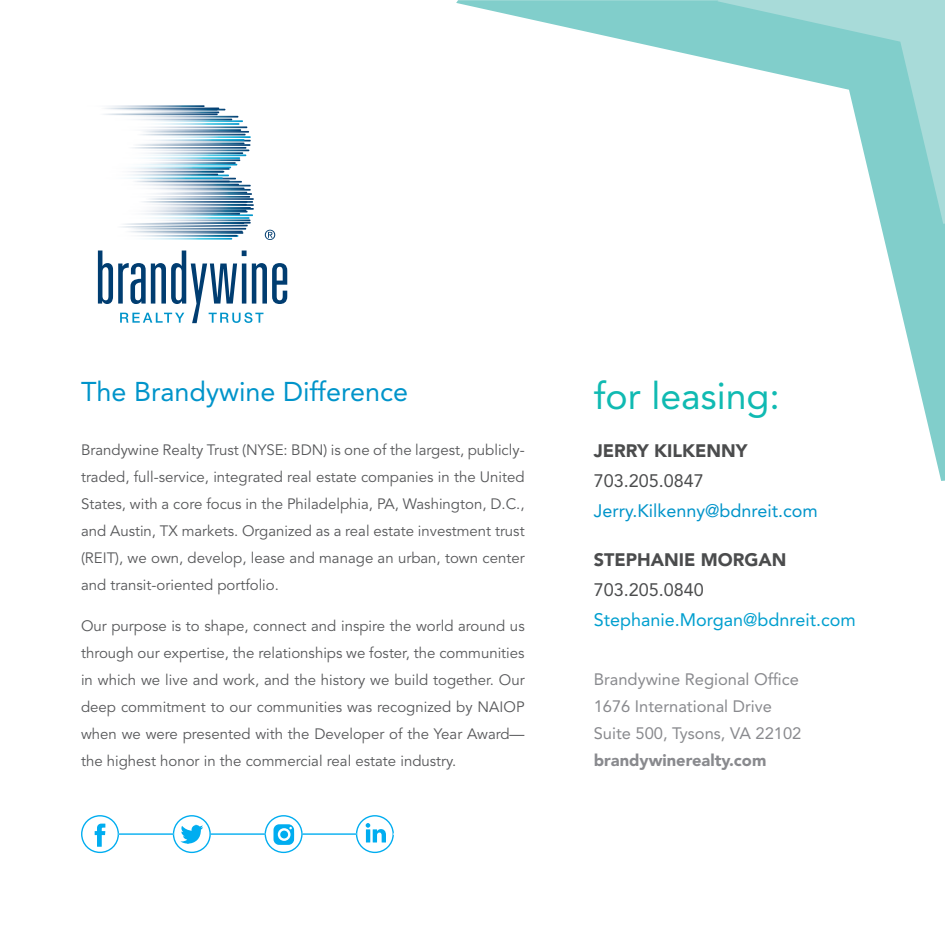
<style>
.page{position:relative;width:945px;height:945px;background:#fff}
.page>*{position:absolute;margin:0;border:0;box-sizing:border-box;transform-origin:0 0}
.Subhead{font:37.5px "Avenir LT Std";color:#10bab2}
.Header_01{font:27px "Avenir LT Std";color:#0094ca}
.Back_Page_Body_Text{font:900 18px "Avenir LT Std";color:#4b4c4d}
.Back_Page_Body_Text-2{font:18px "Avenir LT Std";color:#009fcf}
.Back_Page_Body_Text-3{font:18px "Avenir LT Std";color:#0094ca}
.Back_Page_Body_Text-4{font:18px "Avenir LT Std";color:#4b4c4d}
.Back_Page_Body_Text-5{font:16.5px "Avenir LT Std";color:#898a8e}
.Back_Page_Body_Text-6{font:900 16.5px "Avenir LT Std";color:#898a8e}
.Body{font:15px/27px "Avenir LT Std";color:#57585a;text-align:justify}
</style>
<div class="page">
<svg style="left:456px;top:0;width:489px;height:481px"></svg>
<svg style="left:717px;top:0;width:228px;height:224px"></svg>
<svg style="left:104px;top:105px;width:150px;height:135px"></svg>
<svg style="left:98px;top:251px;width:189px;height:72px"></svg>
<svg style="left:265px;top:230px;width:10px;height:10px"></svg>
<svg style="left:81px;top:815px;width:313px;height:38px"></svg>
<p class="Header_01" style="left:81px;top:376px;width:329px">The Brandywine Difference</p>
<p class="Body" style="left:81px;top:437px;width:445px">Brandywine Realty Trust (NYSE: BDN) is one of the largest, publicly&shy;traded, full-service, integrated real estate companies in the United States, with a core focus in the Philadelphia, PA, Washington, D.C., and Austin, TX markets. Organized as a real estate investment trust (REIT), we own, develop, lease and manage an urban, town center and transit-oriented portfolio.</p>
<p class="Body" style="left:81px;top:612px;width:445px">Our purpose is to shape, connect and inspire the world around us through our expertise, the relationships we foster, the communities in which we live and work, and the history we build together. Our deep commitment to our communities was recognized by NAIOP when we were presented with the Developer of the Year Award— the highest honor in the commercial real estate industry.</p>
<p class="Subhead" style="left:594px;top:374px;width:188px">for leasing:</p>
<p class="Back_Page_Body_Text" style="left:594px;top:440px;width:155px">JERRY KILKENNY</p>
<p class="Back_Page_Body_Text-4" style="left:594px;top:471px;width:112px">703.205.0847</p>
<p class="Back_Page_Body_Text-3" style="left:594px;top:501px;width:226px">Jerry.Kilkenny@bdnreit.com</p>
<p class="Back_Page_Body_Text" style="left:594px;top:549px;width:194px">STEPHANIE MORGAN</p>
<p class="Back_Page_Body_Text-4" style="left:594px;top:579px;width:112px">703.205.0840</p>
<p class="Back_Page_Body_Text-2" style="left:594px;top:609px;width:264px">Stephanie.Morgan@bdnreit.com</p>
<p class="Back_Page_Body_Text-5" style="left:594px;top:669px;width:207px">Brandywine Regional Office</p>
<p class="Back_Page_Body_Text-5" style="left:594px;top:696px;width:180px">1676 International Drive</p>
<p class="Back_Page_Body_Text-5" style="left:594px;top:723px;width:209px">Suite 500, Tysons, VA 22102</p>
<p class="Back_Page_Body_Text-6" style="left:594px;top:750px;width:174px">brandywinerealty.com</p>
</div>
